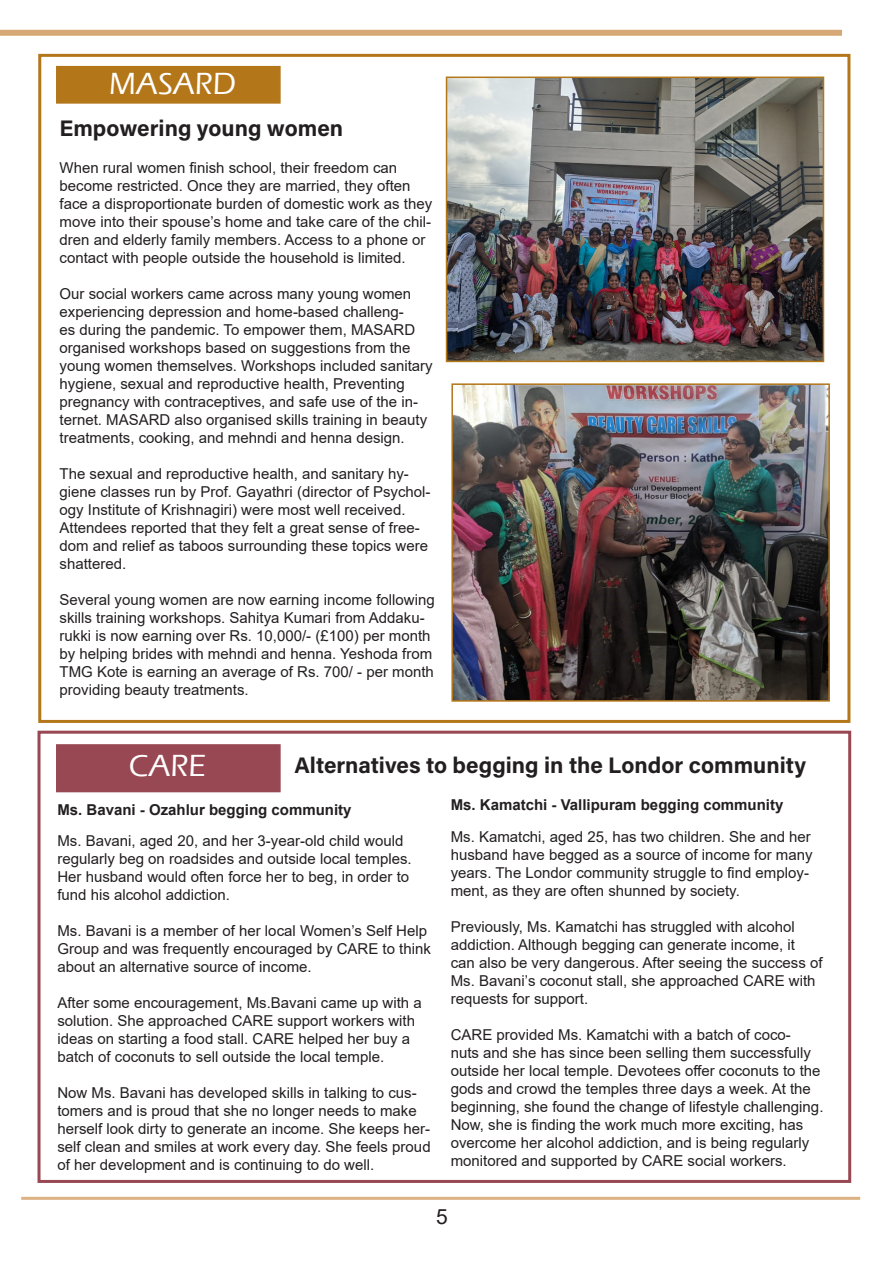
<style>
.page{position:relative;width:893px;height:1263px;background:#fff}
.page>*{position:absolute;margin:0;border:0;box-sizing:border-box;transform-origin:0 0}
.t1{font:500 31.5px "Eras ITC";color:#fff}
.t2{font:22.5px "Acumin Variable Concept";color:#231f20}
.t3{font:21px "Arial";color:#231f20}
.t4{font:15px/18px "Arial";color:#231f20}
.t5{font:700 15px "Arial";color:#231f20}
</style>
<div class="page">
<div style="left:38px;top:54px;width:812px;height:669px;border:3px solid #b37619"></div>
<div style="left:21px;top:1197px;width:839px;height:3px;border:2px solid #dcb285"></div>
<svg style="left:0;top:30px;width:842px;height:6px;background:#d7ab7a"></svg>
<div style="left:38px;top:731px;width:813px;height:452px;border:3px solid #984852"></div>
<div style="left:56px;top:66px;width:225px;height:38px;background:#b37619;border:2px solid #b37619"></div>
<img style="left:449px;top:80px;width:372px;height:279px">
<div style="left:446px;top:77px;width:378px;height:285px;border:2px solid #b37619"></div>
<img style="left:454px;top:386px;width:373px;height:313px">
<div style="left:451px;top:383px;width:379px;height:319px;border:2px solid #b37619"></div>
<div style="left:56px;top:744px;width:225px;height:48px;background:#984852;border:2px solid #984852"></div>
<p class="t1" style="left:109px;top:66px;width:128px">MASARD</p>
<p class="t2" style="left:60px;top:113px;width:285px">Empowering young women</p>
<p class="t4" style="left:60px;top:158px;width:374px">When rural women finish school, their freedom can become restricted. Once they are married, they often face a disproportionate burden of domestic work as they move into their spouse’s home and take care of the chil&shy;dren and elderly family members. Access to a phone or contact with people outside the household is limited.</p>
<p class="t4" style="left:60px;top:284px;width:375px">Our social workers came across many young women experiencing depression and home-based challeng-<br>es during the pandemic. To empower them, MASARD organised workshops based on suggestions from the young women themselves. Workshops included sanitary hygiene, sexual and reproductive health, Preventing pregnancy with contraceptives, and safe use of the in&shy;ternet. MASARD also organised skills training in beauty treatments, cooking, and mehndi and henna design.</p>
<p class="t4" style="left:60px;top:464px;width:372px">The sexual and reproductive health, and sanitary hy&shy;giene classes run by Prof. Gayathri (director of Psychol&shy;ogy Institute of Krishnagiri) were most well received.<br>Attendees reported that they felt a great sense of free&shy;dom and relief as taboos surrounding these topics were shattered.</p>
<p class="t4" style="left:60px;top:590px;width:377px">Several young women are now earning income following skills training workshops. Sahitya Kumari from Addaku&shy;rukki is now earning over Rs. 10,000/- (£100) per month by helping brides with mehndi and henna. Yeshoda from TMG Kote is earning an average of Rs. 700/ - per month providing beauty treatments.</p>
<p class="t1" style="left:129px;top:748px;width:79px">CARE</p>
<p class="t5" style="left:57px;top:799px;width:296px">Ms. Bavani - Ozahlur begging community</p>
<p class="t4" style="left:57px;top:832px;width:356px">Ms. Bavani, aged 20, and her 3-year-old child would regularly beg on roadsides and outside local temples.<br>Her husband would often force her to beg, in order to fund his alcohol addiction.</p>
<p class="t4" style="left:57px;top:922px;width:375px">Ms. Bavani is a member of her local Women’s Self Help<br>Group and was frequently encouraged by CARE to think about an alternative source of income.</p>
<p class="t4" style="left:57px;top:994px;width:366px">After some encouragement, Ms.Bavani came up with a solution. She approached CARE support workers with ideas on starting a food stall. CARE helped her buy a batch of coconuts to sell outside the local temple.</p>
<p class="t4" style="left:57px;top:1084px;width:375px">Now Ms. Bavani has developed skills in talking to cus&shy;tomers and is proud that she no longer needs to make herself look dirty to generate an income. She keeps her&shy;self clean and smiles at work every day. She feels proud of her development and is continuing to do well.</p>
<p class="t2" style="left:294px;top:750px;width:513px">Alternatives to begging in the Londor community</p>
<p class="t5" style="left:451px;top:794px;width:334px">Ms. Kamatchi - Vallipuram begging community</p>
<p class="t4" style="left:451px;top:827px;width:363px">Ms. Kamatchi, aged 25, has two children. She and her husband have begged as a source of income for many years. The Londor community struggle to find employ&shy;ment, as they are often shunned by society.</p>
<p class="t4" style="left:451px;top:917px;width:373px">Previously, Ms. Kamatchi has struggled with alcohol addiction. Although begging can generate income, it can also be very dangerous. After seeing the success of Ms. Bavani’s coconut stall, she approached CARE with requests for support.</p>
<p class="t4" style="left:451px;top:1025px;width:374px">CARE provided Ms. Kamatchi with a batch of coco-<br>nuts and she has since been selling them successfully outside her local temple. Devotees offer coconuts to the gods and crowd the temples three days a week. At the beginning, she found the change of lifestyle challenging.<br>Now, she is finding the work much more exciting, has overcome her alcohol addiction, and is being regularly monitored and supported by CARE social workers.</p>
<p class="t3" style="left:436px;top:1202px;width:13px">5</p>
</div>
